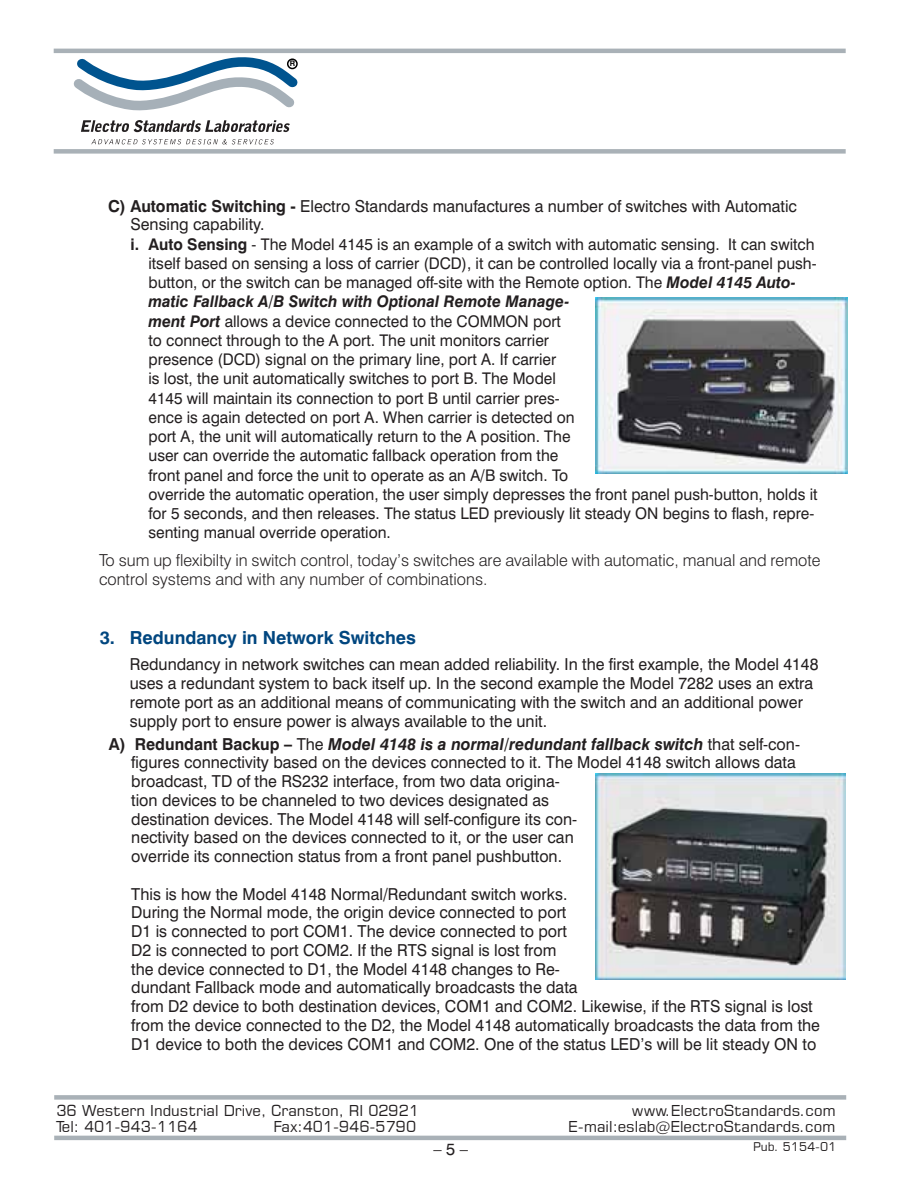
<style>
.page{position:relative;width:918px;height:1188px;background:#fff}
.page>*{position:absolute;margin:0;border:0;box-sizing:border-box;transform-origin:0 0}
.Paragraph_Style_2{font:700 18px "Swiss 721 BT";color:#00467f}
.Paragraph_Style_3{font:16.5px/18.8px "Swiss 721 BT";color:#231f20}
.Paragraph_Style_3_le{font:16.5px/18.8px "Swiss 721 BT";color:#231f20}
.Paragraph_Style_2-2{font:16.5px/18.8px "Swiss 721 BT";color:#231f20}
.Introduction_paragra{font:300 16.5px/18.8px "Swiss 721 BT";color:#231f20}
.Paragraph_Style_4{font:16.05px/19.2px "Swiss 721 BT";color:#231f20}
.t1{font:15px "Square 721 BT";color:#231f20}
.t2{font:12px "Square 721 BT";color:#231f20}
.t3{font:700 7.65px "Swiss 721 BT";color:#000}
.s1{font-weight:700}
.s2{font-weight:700;font-style:italic}
</style>
<div class="page">
<hr style="left:54px;top:1136px;width:792px;height:4px;background:#a9b1b7">
<div style="left:54px;top:1095px;width:792px;height:5px;background:#a9b1b7"></div>
<hr style="left:54px;top:49px;width:792px;height:4px;background:#a9b1b7">
<div style="left:54px;top:149px;width:792px;height:5px;background:#a9b1b7"></div>
<img style="left:596px;top:773px;width:250px;height:206px">
<img style="left:596px;top:298px;width:252px;height:175px">
<svg style="left:73px;top:57px;width:225px;height:54px"></svg>
<svg style="left:81px;top:120px;width:209px;height:12px"></svg>
<svg style="left:91px;top:139px;width:183px;height:5px"></svg>
<div style="left:287px;top:58px;width:11px;height:11px;border:2px solid #000;border-radius:50%"></div>
<p class="t3" style="left:290px;top:59px;width:7px">R</p>
<p class="Paragraph_Style_3_le" style="left:130px;top:196px;width:668px;text-indent:-22px"><span class="s1">C) Automatic Switching -</span> Electro Standards manufactures a number of switches with Automatic<br>Sensing capability.</p>
<p class="Paragraph_Style_4" style="left:148px;top:234px;width:671px;text-indent:-18px"><span class="s1">i. Auto Sensing</span> - The Model 4145 is an example of a switch with automatic sensing. It can switch itself based on sensing a loss of carrier (DCD), it can be controlled locally via a front-panel push&shy;button, or the switch can be managed off-site with the Remote option. The <span class="s2">Model 4145 Auto&shy;matic Fallback A/B Switch with Optional Remote Manage-<br>ment Port</span> allows a device connected to the COMMON port<br>to connect through to the A port. The unit monitors carrier<br>presence (DCD) signal on the primary line, port A. If carrier<br>is lost, the unit automatically switches to port B. The Model<br>4145 will maintain its connection to port B until carrier pres-<br>ence is again detected on port A. When carrier is detected on<br>port A, the unit will automatically return to the A position. The<br>user can override the automatic fallback operation from the<br>front panel and force the unit to operate as an A/B switch. To<br>override the automatic operation, the user simply depresses the front panel push-button, holds it for 5 seconds, and then releases. The status LED previously lit steady ON begins to flash, repre&shy;senting manual override operation.</p>
<p class="Introduction_paragra" style="left:99px;top:551px;width:723px">To sum up flexibilty in switch control, today’s switches are available with automatic, manual and remote control systems and with any number of combinations.</p>
<p class="Paragraph_Style_2" style="left:100px;top:627px;width:318px">3. Redundancy in Network Switches</p>
<p class="Paragraph_Style_2-2" style="left:130px;top:655px;width:690px">Redundancy in network switches can mean added reliability. In the first example, the Model 4148 uses a redundant system to back itself up. In the second example the Model 7282 uses an extra remote port as an additional means of communicating with the switch and an additional power supply port to ensure power is always available to the unit.</p>
<p class="Paragraph_Style_3_le" style="left:131px;top:734px;width:670px;text-indent:-23px"><span class="s1">A) Redundant Backup –</span> The <span class="s2">Model 4148 is a normal/redundant fallback switch</span> that self-con&shy;figures connectivity based on the devices connected to it. The Model 4148 switch allows data broadcast, TD of the RS232 interface, from two data origina-<br>tion devices to be channeled to two devices designated as<br>destination devices. The Model 4148 will self-configure its con-<br>nectivity based on the devices connected to it, or the user can<br>override its connection status from a front panel pushbutton.</p>
<p class="Paragraph_Style_3" style="left:131px;top:884px;width:690px">This is how the Model 4148 Normal/Redundant switch works.<br>During the Normal mode, the origin device connected to port<br>D1 is connected to port COM1. The device connected to port<br>D2 is connected to port COM2. If the RTS signal is lost from<br>the device connected to D1, the Model 4148 changes to Re-<br>dundant Fallback mode and automatically broadcasts the data<br>from D2 device to both destination devices, COM1 and COM2. Likewise, if the RTS signal is lost from the device connected to the D2, the Model 4148 automatically broadcasts the data from the D1 device to both the devices COM1 and COM2. One of the status LED’s will be lit steady ON to</p>
<p class="t1" style="left:56px;top:1101px;width:364px">36 Western Industrial Drive, Cranston, RI 02921</p>
<p class="t1" style="left:632px;top:1101px;width:205px">www.ElectroStandards.com</p>
<p class="t1" style="left:56px;top:1117px;width:143px">Tel: 401-943-1164</p>
<p class="t1" style="left:274px;top:1117px;width:144px">Fax:401-946-5790</p>
<p class="t1" style="left:568px;top:1117px;width:269px">E-mail:eslab@ElectroStandards.com</p>
<p class="Paragraph_Style_3" style="left:433px;top:1140px;width:36px">– 5 –</p>
<p class="t2" style="left:753px;top:1139px;width:85px">Pub. 5154-01</p>
</div>
